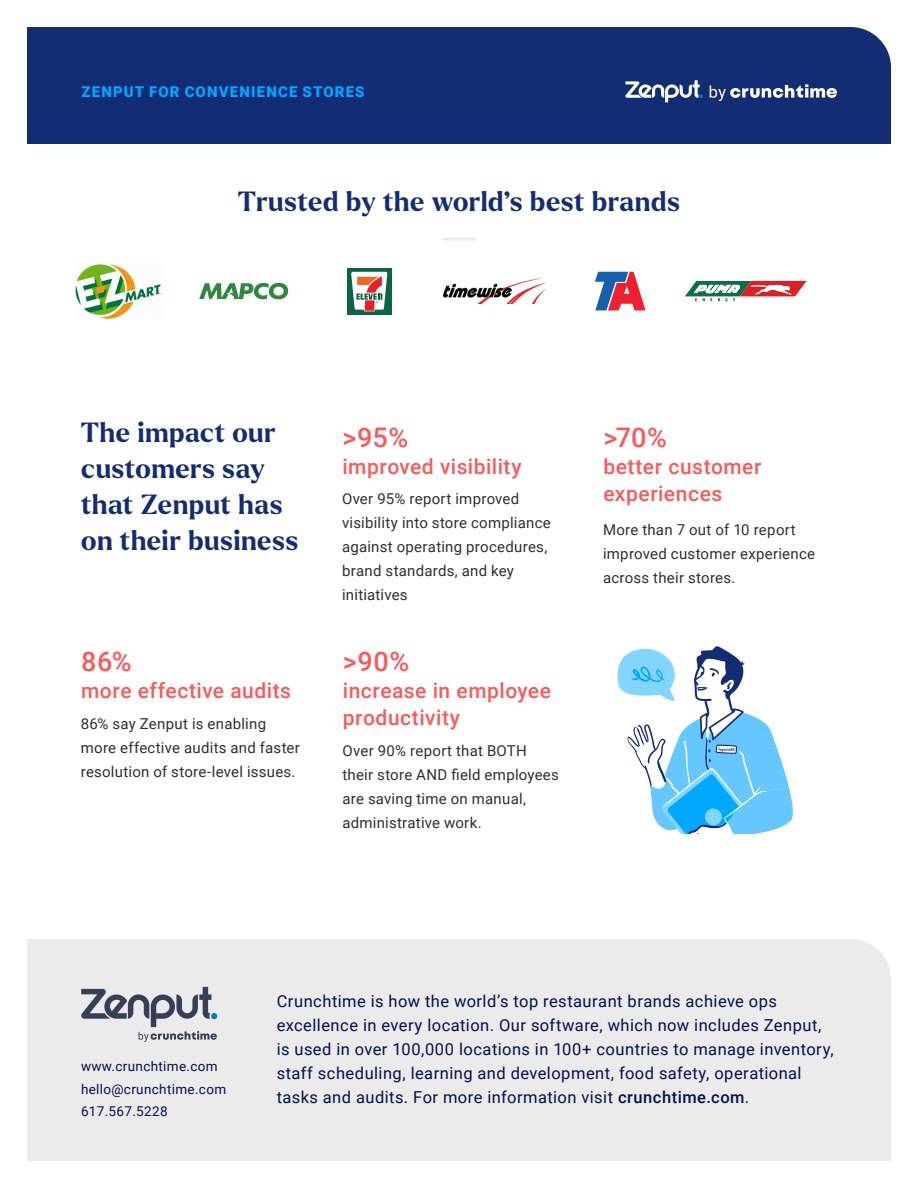
<style>
.page{position:relative;width:918px;height:1188px;background:#fff}
.page>*{position:absolute;margin:0;border:0;box-sizing:border-box;transform-origin:0 0}
.t1{font:700 27px/36px "Larken";letter-spacing:.015em;color:#132d74}
.t2{font:500 27px "Roboto";letter-spacing:.01em;color:#fa5959}
.t3{font:500 21px/27px "Roboto";letter-spacing:.025em;color:#fa5959}
.t4{font:16.5px/24px "Roboto";letter-spacing:.025em;color:#021050}
.t5{font:15px/24px "Roboto";letter-spacing:.015em;color:#2e2e2e}
.t6{font:900 15px "Roboto";letter-spacing:.075em;color:#00a8ff}
.t7{font:13.5px "Roboto";letter-spacing:.025em;color:#021050}
.s1{font-weight:500}
</style>
<div class="page">
<div style="left:27px;top:27px;width:864px;height:117px;background:#132d74"></div>
<svg style="left:710px;top:84px;width:127px;height:17px"></svg>
<svg style="left:625px;top:80px;width:78px;height:22px"></svg>
<div style="left:27px;top:939px;width:864px;height:222px;background:#ebebeb"></div>
<svg style="left:81px;top:987px;width:136px;height:55px;background:#b4b8be"></svg>
<hr style="left:442px;top:238px;width:34px;height:3px;background:#ebebeb;border-radius:2px">
<img style="left:444px;top:279px;width:102px;height:24px">
<div style="left:347px;top:268px;width:44px;height:46px;background:#096546"></div>
<svg style="left:351px;top:272px;width:36px;height:39px"></svg>
<svg style="left:595px;top:272px;width:51px;height:38px"></svg>
<svg style="left:199px;top:283px;width:89px;height:17px"></svg>
<svg style="left:685px;top:281px;width:122px;height:20px"></svg>
<img style="left:75px;top:264px;width:86px;height:55px">
<svg style="left:617px;top:646px;width:176px;height:188px"></svg>
<p class="t6" style="left:81px;top:81px;width:285px">ZENPUT FOR CONVENIENCE STORES</p>
<p class="t1" style="left:238px;top:183px;width:443px">Trusted by the world’s best brands</p>
<p class="t1" style="left:81px;top:415px;width:219px">The impact our customers say that Zenput has on their business</p>
<p class="t2" style="left:81px;top:643px;width:52px">86%</p>
<p class="t3" style="left:81px;top:677px;width:211px">more effective audits</p>
<p class="t5" style="left:81px;top:711px;width:221px">86% say Zenput is enabling more effective audits and faster resolution of store-level issues.</p>
<p class="t2" style="left:342px;top:419px;width:67px">&gt;95%</p>
<p class="t3" style="left:342px;top:453px;width:181px">improved visibility</p>
<p class="t5" style="left:342px;top:486px;width:210px">Over 95% report improved visibility into store compliance against operating procedures, brand standards, and key initiatives</p>
<p class="t2" style="left:343px;top:643px;width:68px">&gt;90%</p>
<p class="t3" style="left:343px;top:677px;width:210px">increase in employee productivity</p>
<p class="t5" style="left:342px;top:738px;width:218px">Over 90% report that BOTH their store AND field employees are saving time on manual, administrative work.</p>
<p class="t2" style="left:603px;top:419px;width:65px">&gt;70%</p>
<p class="t3" style="left:603px;top:453px;width:160px">better customer experiences</p>
<p class="t5" style="left:603px;top:517px;width:214px">More than 7 out of 10 report improved customer experience across their stores.</p>
<p class="t7" style="left:81px;top:1057px;width:138px">www.crunchtime.com</p>
<p class="t7" style="left:81px;top:1080px;width:147px">hello@crunchtime.com</p>
<p class="t7" style="left:81px;top:1102px;width:88px">617.567.5228</p>
<p class="t4" style="left:277px;top:988px;width:558px">Crunchtime is how the world’s top restaurant brands achieve ops excellence in every location. Our software, which now includes Zenput, is used in over 100,000 locations in 100+ countries to manage inventory, staff scheduling, learning and development, food safety, operational tasks and audits. For more information visit <span class="s1">crunchtime.com</span>.</p>
</div>
